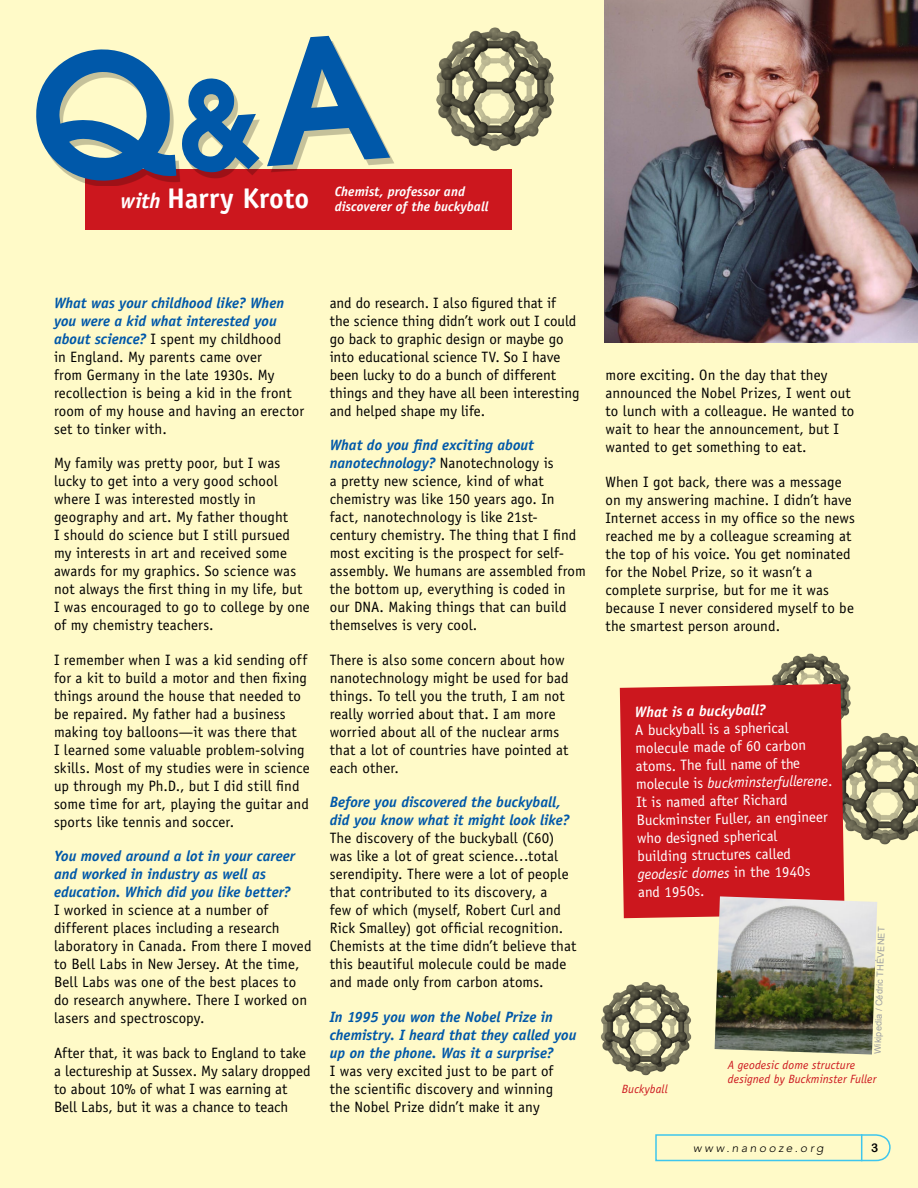
<style>
.page{position:relative;width:918px;height:1188px;background:#fffac8}
.page>*{position:absolute;margin:0;border:0;box-sizing:border-box;transform-origin:0 0}
.t1{font:15px/18px "Officina Sans Std";letter-spacing:.005em;color:#000}
.t2{font:italic 700 15px/18px "Officina Sans Std";color:#0058a9}
.t3{font:15px/18px "Officina Sans Std";color:#fff}
.t4{font:italic 700 15px "Officina Sans Std";color:#fff}
.t5{font:italic 700 13.5px "Officina Sans Std";letter-spacing:.005em;color:#fff}
.t6{font:italic 12px/14.4px "Officina Sans Std";letter-spacing:.01em;color:#cc171e}
.t7{font:italic 300 12px "Avenir";letter-spacing:.215em;color:#000}
.t8{font:12px "Arial Rounded MT Bold";color:#000}
.t9{font:9px "Arial";color:#9b9da0}
.s1{font-size:21.6px}
.s2{font-style:normal;font-size:28.5px}
.s3{font-weight:700;font-style:italic;color:#0058a9}
.s4{font-style:italic}
</style>
<div class="page">
<div style="left:86px;top:169px;width:426px;height:61px;background:#cc171e"></div>
<svg style="left:655px;top:1134px;width:236px;height:28px"></svg>
<img style="left:605px;top:0;width:313px;height:342px">
<img style="left:845px;top:733px;width:73px;height:112px">
<img style="left:601px;top:982px;width:91px;height:94px">
<img style="left:436px;top:27px;width:118px;height:124px">
<img style="left:772px;top:653px;width:83px;height:88px">
<div style="left:620px;top:684px;width:225px;height:234px;background:#cc171e"></div>
<img style="left:715px;top:896px;width:162px;height:159px">
<svg style="left:40px;top:41px;width:350px;height:145px"></svg>
<p class="t5" style="left:121px;top:183px;width:346px"><span class="s1">with</span> <span class="s2">Harry Kroto</span> Chemist, professor and</p>
<p class="t5" style="left:335px;top:198px;width:155px">discoverer of the buckyball</p>
<p class="t1" style="left:54px;top:294px;width:252px"><span class="s3">What was your childhood like? When you were a kid what interested you about science?</span> I spent my childhood<br>in England. My parents came over<br>from Germany in the late 1930s. My recollection is being a kid in the front room of my house and having an erector set to tinker with.</p>
<p class="t1" style="left:54px;top:454px;width:257px">My family was pretty poor, but I was lucky to get into a very good school where I was interested mostly in geography and art. My father thought<br>I should do science but I still pursued my interests in art and received some awards for my graphics. So science was not always the first thing in my life, but I was encouraged to go to college by one of my chemistry teachers.</p>
<p class="t1" style="left:54px;top:651px;width:257px">I remember when I was a kid sending off for a kit to build a motor and then fixing things around the house that needed to be repaired. My father had a business making toy balloons—it was there that<br>I learned some valuable problem-solving skills. Most of my studies were in science up through my Ph.D., but I did still find some time for art, playing the guitar and sports like tennis and soccer.</p>
<p class="t2" style="left:54px;top:847px;width:243px">You moved around a lot in your career and worked in industry as well as education. Which did you like better?</p>
<p class="t1" style="left:54px;top:901px;width:259px">I worked in science at a number of different places including a research laboratory in Canada. From there I moved to Bell Labs in New Jersey. At the time, Bell Labs was one of the best places to do research anywhere. There I worked on lasers and spectroscopy.</p>
<p class="t1" style="left:54px;top:1044px;width:258px">After that, it was back to England to take a lectureship at Sussex. My salary dropped to about 10% of what I was earning at Bell Labs, but it was a chance to teach</p>
<p class="t1" style="left:330px;top:294px;width:251px">and do research. I also figured that if<br>the science thing didn’t work out I could go back to graphic design or maybe go into educational science TV. So I have been lucky to do a bunch of different things and they have all been interesting and helped shape my life.</p>
<p class="t1" style="left:330px;top:436px;width:258px"><span class="s3">What do you find exciting about nanotechnology?</span> Nanotechnology is<br>a pretty new science, kind of what chemistry was like 150 years ago. In fact, nanotechnology is like 21st&shy;century chemistry. The thing that I find most exciting is the prospect for self&shy;assembly. We humans are assembled from the bottom up, everything is coded in our DNA. Making things that can build themselves is very cool.</p>
<p class="t1" style="left:330px;top:651px;width:241px">There is also some concern about how nanotechnology might be used for bad things. To tell you the truth, I am not really worried about that. I am more worried about all of the nuclear arms that a lot of countries have pointed at each other.</p>
<p class="t2" style="left:330px;top:793px;width:241px">Before you discovered the buckyball, did you know what it might look like?</p>
<p class="t1" style="left:330px;top:829px;width:248px">The discovery of the buckyball (C60) was like a lot of great science…total serendipity. There were a lot of people that contributed to its discovery, a<br>few of which (myself, Robert Curl and Rick Smalley) got official recognition.<br>Chemists at the time didn’t believe that this beautiful molecule could be made and made only from carbon atoms.</p>
<p class="t2" style="left:330px;top:1008px;width:248px">In 1995 you won the Nobel Prize in chemistry. I heard that they called you up on the phone. Was it a surprise?</p>
<p class="t1" style="left:330px;top:1062px;width:225px;text-align:justify">I was very excited just to be part of the scientific discovery and winning the Nobel Prize didn’t make it any</p>
<p class="t1" style="left:605px;top:366px;width:250px">more exciting. On the day that they announced the Nobel Prizes, I went out to lunch with a colleague. He wanted to wait to hear the announcement, but I wanted to get something to eat.</p>
<p class="t1" style="left:605px;top:473px;width:251px">When I got back, there was a message on my answering machine. I didn’t have Internet access in my office so the news reached me by a colleague screaming at the top of his voice. You get nominated for the Nobel Prize, so it wasn’t a complete surprise, but for me it was because I never considered myself to be the smartest person around.</p>
<p class="t4" style="left:635px;top:703px;width:132px;rotate:-1deg">What is a buckyball?</p>
<p class="t3" style="left:635px;top:721px;width:198px;rotate:-1deg">A buckyball is a spherical molecule made of 60 carbon atoms. The full name of the molecule is <span class="s4">buckminsterfullerene</span>.<br>It is named after Richard<br>Buckminster Fuller, an engineer who designed spherical<br>building structures called <span class="s4">geodesic domes</span> in the 1940s and 1950s.</p>
<p class="t9" style="left:871px;top:1054px;width:129px;rotate:-88deg">Wikipedia / Cédric THÉVENET</p>
<p class="t6" style="left:622px;top:1081px;width:47px">Buckyball</p>
<p class="t6" style="left:728px;top:1058px;width:150px">A geodesic dome structure designed by Buckminster Fuller</p>
<p class="t7" style="left:693px;top:1141px;width:132px">www.nanooze.org</p>
<p class="t8" style="left:871px;top:1140px;width:9px">3</p>
</div>
